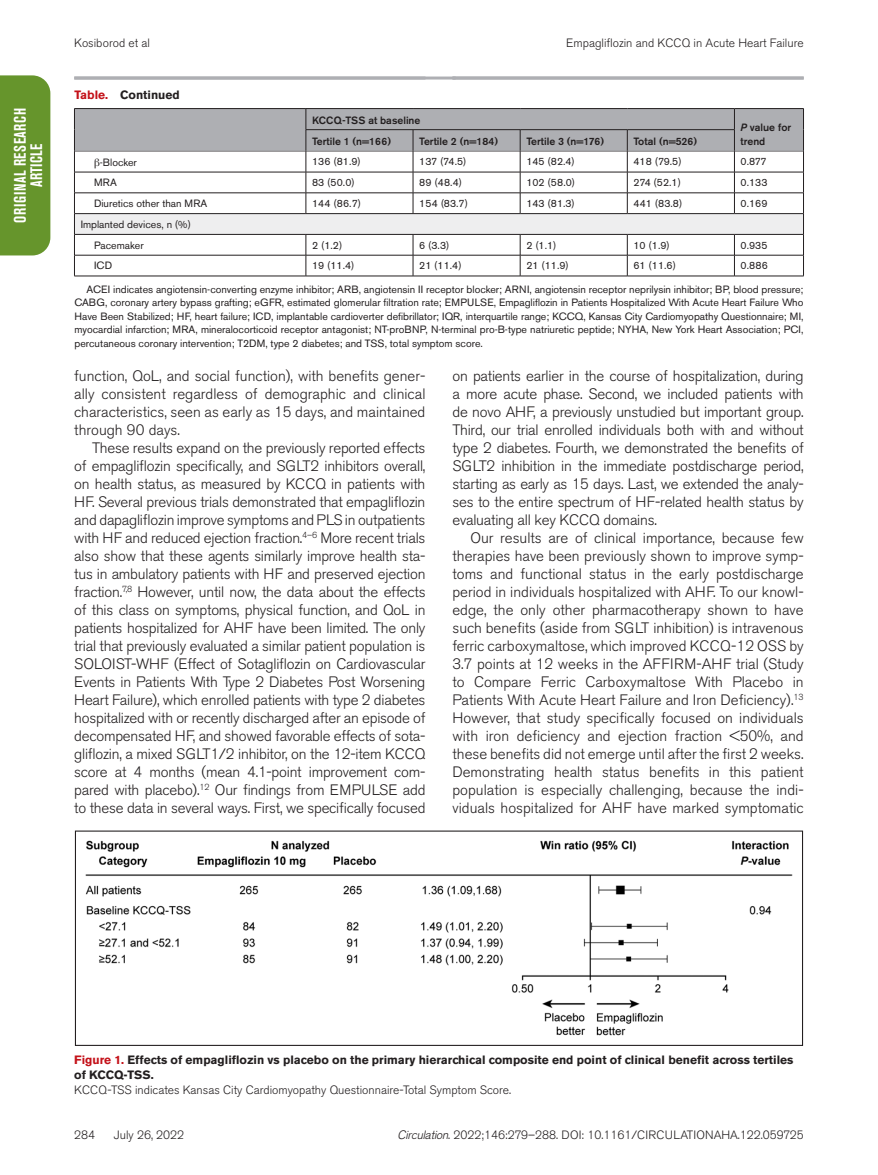
<style>
.page{position:relative;width:878px;height:1175px;background:#fff}
.page>*{position:absolute;margin:0;border:0;box-sizing:border-box;transform-origin:0 0}
.t1{font:700 condensed 16.5px/16.5px "Akzidenz Grotesk BE";letter-spacing:.045em;color:#fff;text-align:center;scale:.9 1}
.t2{font:300 15px/18px "Akzidenz Grotesk BE";color:#231f20;text-align:justify}
.t3{font:300 12px "Akzidenz Grotesk BE";color:#231f20}
.t4{font:700 12px/15px "Akzidenz Grotesk BE";color:#231f20}
.t5{font:10.5px/13.5px "Akzidenz Grotesk BE";color:#231f20}
.t6{font:500 10.5px "Akzidenz Grotesk BE";color:#231f20}
.s1{color:#c4121a}
.s2{font-style:italic}
.s3{font-family:"Gandhari Unicode"}
.s4{font-family:"Akzidenz Grotesk";font-style:italic}
</style>
<div class="page">
<div style="left:0;top:75px;width:50px;height:180px;background:#66952c"></div>
<hr style="left:74px;top:76px;width:381px;height:4px;background:#b9babe">
<svg style="left:452px;top:76px;width:351px;height:4px"></svg>
<svg style="left:74px;top:830px;width:729px;height:216px"></svg>
<hr style="left:74px;top:276px;width:232px;height:1px;background:#231f20">
<hr style="left:306px;top:276px;width:107px;height:1px;background:#231f20">
<hr style="left:413px;top:276px;width:107px;height:1px;background:#231f20">
<hr style="left:520px;top:276px;width:107px;height:1px;background:#231f20">
<hr style="left:627px;top:276px;width:107px;height:1px;background:#231f20">
<hr style="left:734px;top:276px;width:69px;height:1px;background:#231f20">
<hr style="left:74px;top:108px;width:232px;height:1px;background:#231f20">
<hr style="left:306px;top:108px;width:107px;height:1px;background:#231f20">
<hr style="left:413px;top:108px;width:107px;height:1px;background:#231f20">
<hr style="left:520px;top:108px;width:107px;height:1px;background:#231f20">
<hr style="left:627px;top:108px;width:107px;height:1px;background:#231f20">
<hr style="left:734px;top:108px;width:69px;height:1px;background:#231f20">
<svg style="left:74px;top:109px;width:730px;height:167px"></svg>
<p class="t1" style="left:12px;top:223px;width:128px;rotate:-90deg">ORIGINAL RESEARCH<br>ARTICLE</p>
<p class="t3" style="left:74px;top:36px;width:77px">Kosiborod et al</p>
<p class="t3" style="left:566px;top:36px;width:239px">Empagliflozin and KCCQ in Acute Heart Failure</p>
<p class="t4" style="left:74px;top:87px;width:107px"><span class="s1">Table.</span> Continued</p>
<p class="t6" style="left:312px;top:114px;width:110px">KCCQ-TSS at baseline</p>
<p class="t6" style="left:740px;top:121px;width:52px"><span class="s2">P</span> value for</p>
<p class="t6" style="left:312px;top:135px;width:80px">Tertile 1 (n=166)</p>
<p class="t6" style="left:419px;top:135px;width:80px">Tertile 2 (n=184)</p>
<p class="t6" style="left:526px;top:135px;width:79px">Tertile 3 (n=176)</p>
<p class="t6" style="left:633px;top:135px;width:65px">Total (n=526)</p>
<p class="t6" style="left:740px;top:135px;width:26px">trend</p>
<p class="t5" style="left:94px;top:155px;width:44px"><span class="s3">β</span>-Blocker</p>
<p class="t5" style="left:312px;top:155px;width:50px">136 (81.9)</p>
<p class="t5" style="left:419px;top:155px;width:49px">137 (74.5)</p>
<p class="t5" style="left:526px;top:155px;width:50px">145 (82.4)</p>
<p class="t5" style="left:633px;top:155px;width:50px">418 (79.5)</p>
<p class="t5" style="left:740px;top:155px;width:28px">0.877</p>
<p class="t5" style="left:94px;top:176px;width:24px">MRA</p>
<p class="t5" style="left:312px;top:176px;width:44px">83 (50.0)</p>
<p class="t5" style="left:419px;top:176px;width:44px">89 (48.4)</p>
<p class="t5" style="left:526px;top:176px;width:50px">102 (58.0)</p>
<p class="t5" style="left:633px;top:176px;width:49px">274 (52.1)</p>
<p class="t5" style="left:740px;top:176px;width:28px">0.133</p>
<p class="t5" style="left:94px;top:197px;width:115px">Diuretics other than MRA</p>
<p class="t5" style="left:312px;top:197px;width:50px">144 (86.7)</p>
<p class="t5" style="left:419px;top:197px;width:50px">154 (83.7)</p>
<p class="t5" style="left:526px;top:197px;width:50px">143 (81.3)</p>
<p class="t5" style="left:633px;top:197px;width:50px">441 (83.8)</p>
<p class="t5" style="left:740px;top:197px;width:29px">0.169</p>
<p class="t5" style="left:94px;top:214px;width:98px;line-height:20.9px;text-indent:-13px">Implanted devices, n (%)<br>Pacemaker</p>
<p class="t5" style="left:312px;top:238px;width:32px">2 (1.2)</p>
<p class="t5" style="left:419px;top:238px;width:32px">6 (3.3)</p>
<p class="t5" style="left:526px;top:238px;width:32px">2 (1.1)</p>
<p class="t5" style="left:633px;top:238px;width:38px">10 (1.9)</p>
<p class="t5" style="left:740px;top:238px;width:28px">0.935</p>
<p class="t5" style="left:94px;top:259px;width:20px">ICD</p>
<p class="t5" style="left:312px;top:259px;width:44px">19 (11.4)</p>
<p class="t5" style="left:419px;top:259px;width:44px">21 (11.4)</p>
<p class="t5" style="left:526px;top:259px;width:44px">21 (11.9)</p>
<p class="t5" style="left:633px;top:259px;width:44px">61 (11.6)</p>
<p class="t5" style="left:740px;top:259px;width:29px">0.886</p>
<p class="t5" style="left:74px;top:282px;width:730px;text-align:justify;text-indent:12px">ACEI indicates angiotensin-converting enzyme inhibitor; ARB, angiotensin II receptor blocker; ARNI, angiotensin receptor neprilysin inhibitor; BP, blood pressure; CABG, coronary artery bypass grafting; eGFR, estimated glomerular filtration rate; EMPULSE, Empagliflozin in Patients Hospitalized With Acute Heart Failure Who Have Been Stabilized; HF, heart failure; ICD, implantable cardioverter defibrillator; IQR, interquartile range; KCCQ, Kansas City Cardiomyopathy Questionnaire; MI, myocardial infarction; MRA, mineralocorticoid receptor antagonist; NT-proBNP, N-terminal pro-B-type natriuretic peptide; NYHA, New York Heart Association; PCI, percutaneous coronary intervention; T2DM, type 2 diabetes; and TSS, total symptom score.</p>
<p class="t2" style="left:74px;top:367px;width:352px">function, QoL, and social function), with benefits gener&shy;ally consistent regardless of demographic and clinical characteristics, seen as early as 15 days, and maintained through 90 days.</p>
<p class="t2" style="left:74px;top:439px;width:353px;text-indent:18px">These results expand on the previously reported effects of empagliflozin specifically, and SGLT2 inhibitors overall, on health status, as measured by KCCQ in patients with HF. Several previous trials demonstrated that empagliflozin and dapagliflozin improve symptoms and PLS in outpatients with HF and reduced ejection fraction.<sup>4–6</sup> More recent trials also show that these agents similarly improve health sta&shy;tus in ambulatory patients with HF and preserved ejection fraction.<sup>7,8</sup> However, until now, the data about the effects of this class on symptoms, physical function, and QoL in patients hospitalized for AHF have been limited. The only trial that previously evaluated a similar patient population is SOLOIST-WHF (Effect of Sotagliflozin on Cardiovascular Events in Patients With Type 2 Diabetes Post Worsening Heart Failure), which enrolled patients with type 2 diabetes hospitalized with or recently discharged after an episode of decompensated HF, and showed favorable effects of sota&shy;gliflozin, a mixed SGLT1/2 inhibitor, on the 12-item KCCQ score at 4 months (mean 4.1-point improvement com&shy;pared with placebo).<sup>12</sup> Our findings from EMPULSE add to these data in several ways. First, we specifically focused</p>
<p class="t2" style="left:452px;top:367px;width:353px">on patients earlier in the course of hospitalization, during a more acute phase. Second, we included patients with de novo AHF, a previously unstudied but important group.<br>Third, our trial enrolled individuals both with and without type 2 diabetes. Fourth, we demonstrated the benefits of SGLT2 inhibition in the immediate postdischarge period, starting as early as 15 days. Last, we extended the analy&shy;ses to the entire spectrum of HF-related health status by evaluating all key KCCQ domains.</p>
<p class="t2" style="left:452px;top:529px;width:353px;text-indent:18px">Our results are of clinical importance, because few therapies have been previously shown to improve symp&shy;toms and functional status in the early postdischarge period in individuals hospitalized with AHF. To our knowl&shy;edge, the only other pharmacotherapy shown to have such benefits (aside from SGLT inhibition) is intravenous ferric carboxymaltose, which improved KCCQ-12 OSS by 3.7 points at 12 weeks in the AFFIRM-AHF trial (Study to Compare Ferric Carboxymaltose With Placebo in Patients With Acute Heart Failure and Iron Deficiency).<sup>13<br></sup>However, that study specifically focused on individuals with iron deficiency and ejection fraction &lt;50%, and these benefits did not emerge until after the first 2 weeks.<br>Demonstrating health status benefits in this patient population is especially challenging, because the indi&shy;viduals hospitalized for AHF have marked symptomatic</p>
<p class="t4" style="left:74px;top:1052px;width:720px"><span class="s1">Figure 1.</span> Effects of empagliflozin vs placebo on the primary hierarchical composite end point of clinical benefit across tertiles of KCCQ-TSS.</p>
<p class="t3" style="left:74px;top:1083px;width:438px">KCCQ-TSS indicates Kansas City Cardiomyopathy Questionnaire-Total Symptom Score.</p>
<p class="t3" style="left:74px;top:1128px;width:22px">284</p>
<p class="t3" style="left:114px;top:1128px;width:72px">July 26, 2022</p>
<p class="t3" style="left:397px;top:1128px;width:407px"><span class="s4">Circulation</span>. 2022;146:279–288. DOI: 10.1161/CIRCULATIONAHA.122.059725</p>
</div>
